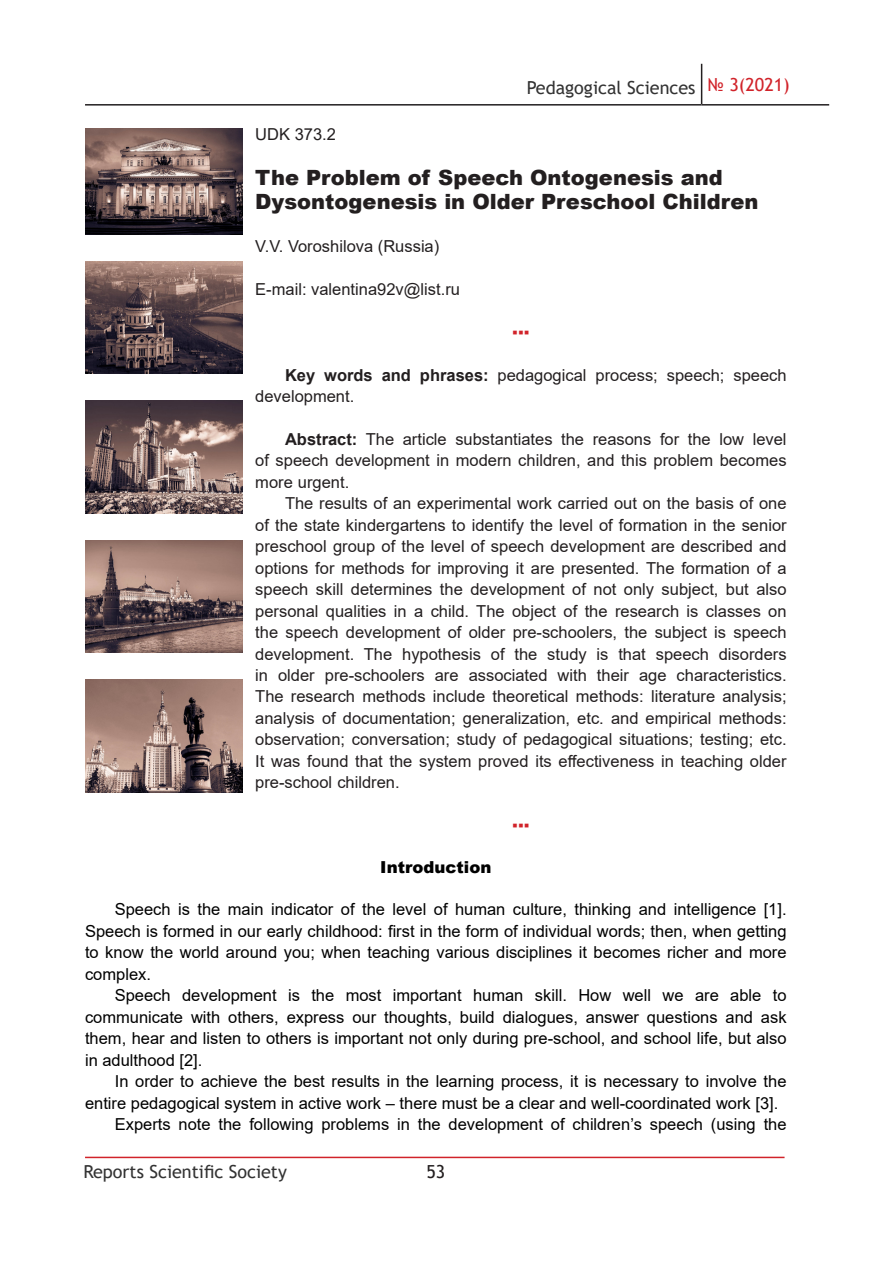
<style>
.page{position:relative;width:893px;height:1263px;background:#fff}
.page>*{position:absolute;margin:0;border:0;box-sizing:border-box;transform-origin:0 0}
.t1{font:900 21px/24px "Arial";color:#231f20}
.t2{font:18px "Trebuchet MS";color:#333}
.t3{font:18px "Trebuchet MS";color:#231f20}
.t4{font:16.5px/21.5px "Arial";color:#231f20;text-align:justify}
.t5{font:16.5px/21.5px "Arial";color:#000;text-align:justify}
.t6{font:900 16.5px "Arial";color:#000}
.t7{font:italic 16.5px "Arial";color:#d1232a}
.s1{font-weight:700}
</style>
<div class="page">
<hr style="left:701px;top:64px;width:1px;height:40px;background:#231f20">
<hr style="left:85px;top:104px;width:617px;height:2px;background:#231f20">
<hr style="left:702px;top:104px;width:127px;height:2px;background:#231f20">
<hr style="left:85px;top:1157px;width:699px;height:1px;background:#d1232a">
<img style="left:85px;top:129px;width:158px;height:105px">
<img style="left:85px;top:261px;width:158px;height:113px">
<img style="left:85px;top:401px;width:158px;height:112px">
<img style="left:85px;top:540px;width:158px;height:113px">
<img style="left:85px;top:680px;width:158px;height:112px">
<p class="t2" style="left:527px;top:76px;width:265px">Pedagogical Sciences <sup>№</sup> <sup>3(2021)</sup></p>
<p class="t4" style="left:255px;top:123px;width:82px">UDK 373.2</p>
<p class="t1" style="left:255px;top:165px;width:505px">The Problem of Speech Ontogenesis and<br>Dysontogenesis in Older Preschool Children</p>
<p class="t4" style="left:255px;top:235px;width:186px">V.V. Voroshilova (Russia)</p>
<p class="t4" style="left:255px;top:278px;width:206px">E-mail: valentina92v@list.ru</p>
<p class="t7" style="left:512px;top:321px;width:19px">▪▪▪</p>
<p class="t4" style="left:255px;top:364px;width:533px;text-indent:30px"><span class="s1">Key words and phrases:</span> pedagogical process; speech; speech development.</p>
<p class="t4" style="left:255px;top:428px;width:533px;text-indent:30px"><span class="s1">Abstract:</span> The article substantiates the reasons for the low level of speech development in modern children, and this problem becomes more urgent.</p>
<p class="t4" style="left:255px;top:493px;width:533px;text-indent:30px">The results of an experimental work carried out on the basis of one of the state kindergartens to identify the level of formation in the senior preschool group of the level of speech development are described and options for methods for improving it are presented. The formation of a speech skill determines the development of not only subject, but also personal qualities in a child. The object of the research is classes on the speech development of older pre-schoolers, the subject is speech development. The hypothesis of the study is that speech disorders in older pre-schoolers are associated with their age characteristics.<br>The research methods include theoretical methods: literature analysis; analysis of documentation; generalization, etc. and empirical methods: observation; conversation; study of pedagogical situations; testing; etc.<br>It was found that the system proved its effectiveness in teaching older pre-school children.</p>
<p class="t7" style="left:512px;top:815px;width:19px">▪▪▪</p>
<p class="t6" style="left:380px;top:855px;width:113px">Introduction</p>
<p class="t5" style="left:85px;top:899px;width:703px;text-indent:30px">Speech is the main indicator of the level of human culture, thinking and intelligence [1].<br>Speech is formed in our early childhood: first in the form of individual words; then, when getting to know the world around you; when teaching various disciplines it becomes richer and more complex.</p>
<p class="t5" style="left:85px;top:985px;width:703px;text-indent:30px">Speech development is the most important human skill. How well we are able to communicate with others, express our thoughts, build dialogues, answer questions and ask them, hear and listen to others is important not only during pre-school, and school life, but also in adulthood [2].</p>
<p class="t5" style="left:115px;top:1070px;width:673px">In order to achieve the best results in the learning process, it is necessary to involve the</p>
<p class="t5" style="left:85px;top:1092px;width:695px">entire pedagogical system in active work – there must be a clear and well-coordinated work [3].</p>
<p class="t5" style="left:115px;top:1113px;width:673px">Experts note the following problems in the development of children’s speech (using the</p>
<p class="t2" style="left:83px;top:1160px;width:205px">Reports Scientific Society</p>
<p class="t3" style="left:426px;top:1160px;width:20px">53</p>
</div>
